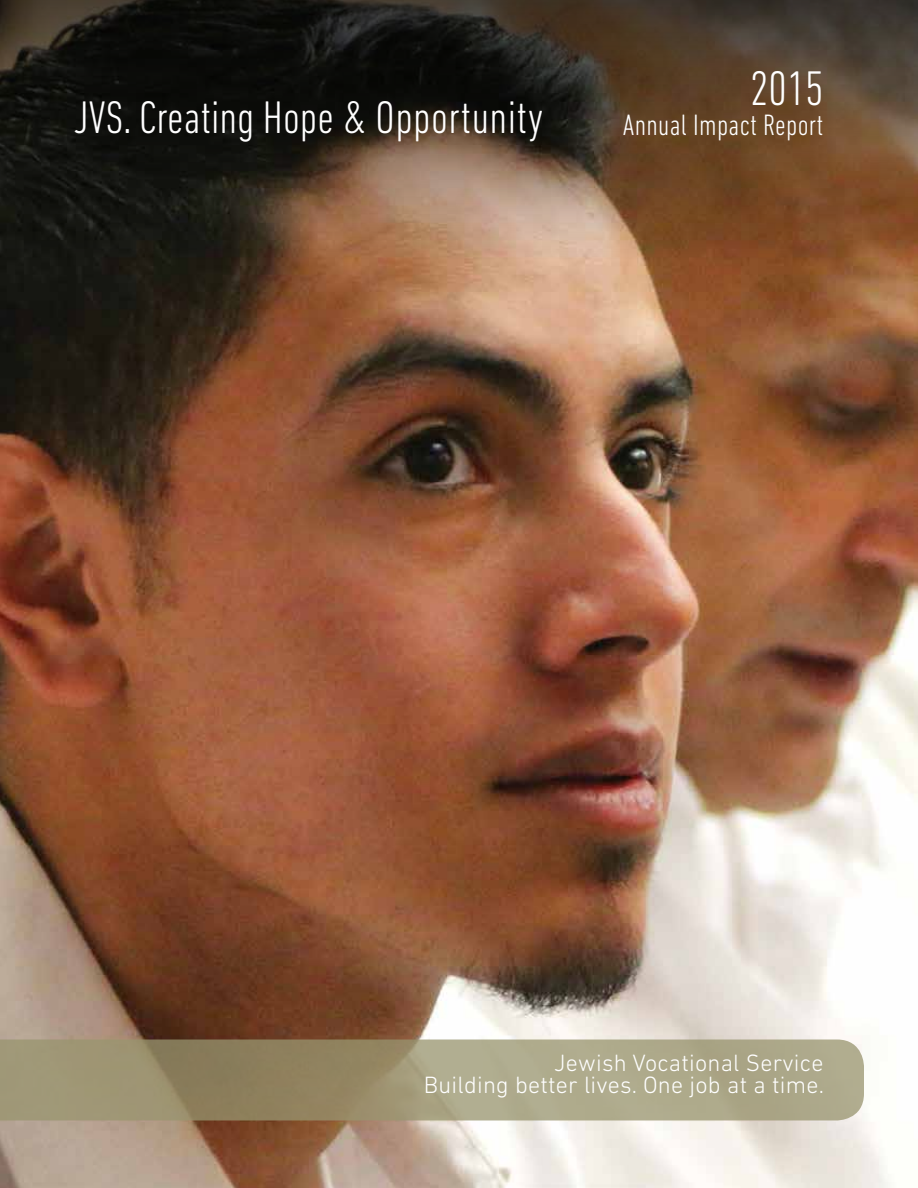
<style>
.page{position:relative;width:918px;height:1188px;background:#fff}
.page>*{position:absolute;margin:0;border:0;box-sizing:border-box;transform-origin:0 0}
.t1{font:300 condensed 49.5px "DIN Next LT Pro";color:#fff}
.t2{font:300 condensed 46.5px "DIN Next LT Pro";color:#fff}
.t3{font:300 condensed 30px "DIN Next LT Pro";letter-spacing:.01em;color:#fff}
.t4{font:300 24px/22.5px "DIN Next LT Pro";letter-spacing:.01em;color:#fff;text-align:right}
</style>
<div class="page">
<img style="left:0;top:310px;width:918px;height:878px">
<svg style="left:0;top:1040px;width:864px;height:80px;background:#a29b7b"></svg>
<svg style="left:0;top:0;width:918px;height:310px;background:#523d2c"></svg>
<h2 class="t2" style="left:73px;top:91px;width:472px">JVS. Creating Hope &amp; Opportunity</h2>
<h1 class="t1" style="left:750px;top:60px;width:75px">2015</h1>
<p class="t3" style="left:623px;top:107px;width:202px">Annual Impact Report</p>
<p class="t4" style="left:424px;top:1051px;width:402px">Jewish Vocational Service<br>Building better lives. One job at a time.</p>
</div>
